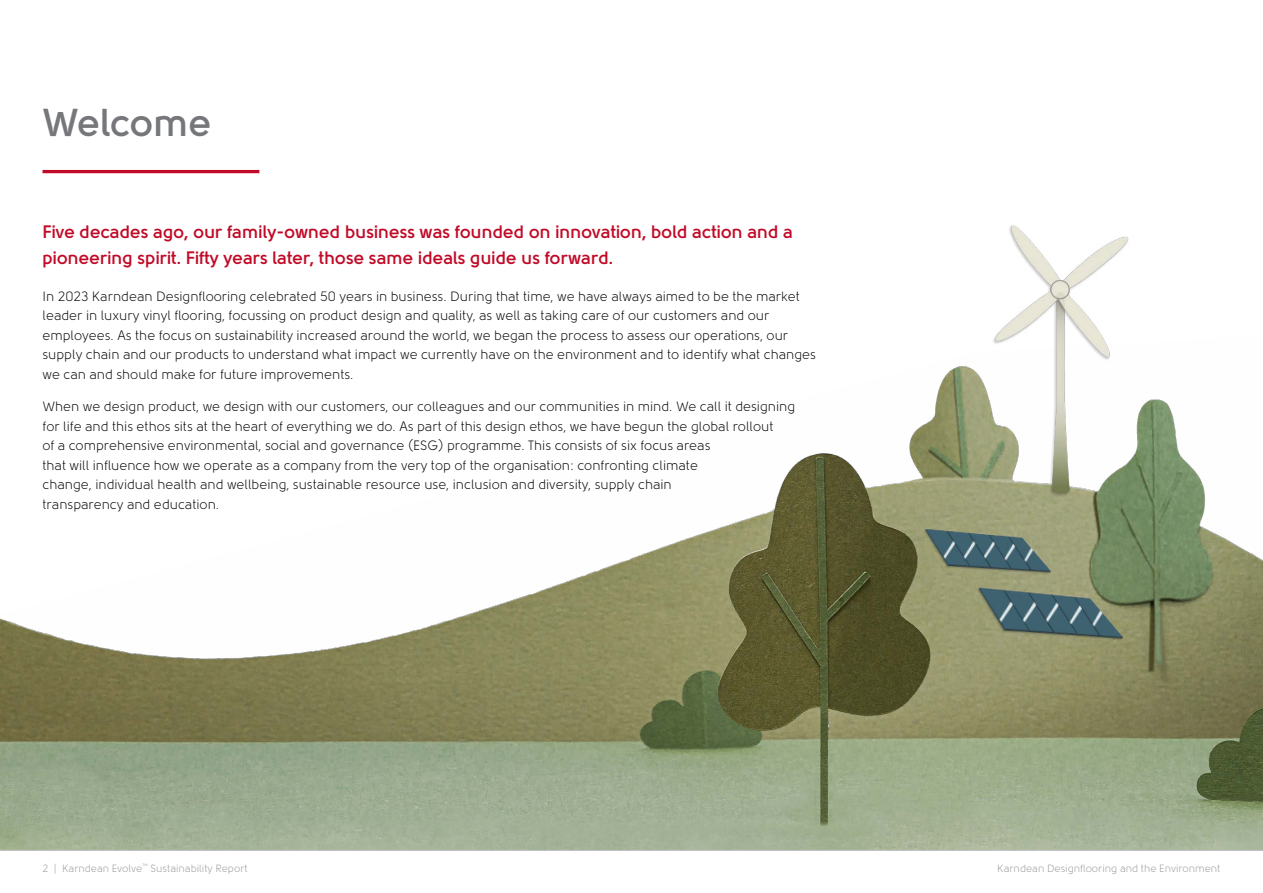
<style>
.page{position:relative;width:1263px;height:893px;background:#fff}
.page>*{position:absolute;margin:0;border:0;box-sizing:border-box;transform-origin:0 0}
.t1{font:700 38.85px "Solomon";color:#76777a}
.t2{font:700 18px/26.1px "Solomon";color:#c10a27}
.t3{font:13.5px/19.5px "Solomon";color:#000}
.t4{font:10.5px "Solomon";color:#97989a}
</style>
<div class="page">
<hr style="left:0;top:850px;width:1263px;height:1px;background:#97989a">
<img style="left:0;top:366px;width:1263px;height:484px">
<hr style="left:43px;top:170px;width:216px;height:3px;background:#c10a27">
<img style="left:903px;top:521px;width:239px;height:131px">
<img style="left:980px;top:225px;width:162px;height:277px">
<h1 class="t1" style="left:43px;top:100px;width:171px">Welcome</h1>
<h2 class="t2" style="left:43px;top:219px;width:752px">Five decades ago, our family-owned business was founded on innovation, bold action and a pioneering spirit. Fifty years later, those same ideals guide us forward.</h2>
<p class="t3" style="left:43px;top:287px;width:775px">In 2023 Karndean Designflooring celebrated 50 years in business. During that time, we have always aimed to be the market leader in luxury vinyl flooring, focussing on product design and quality, as well as taking care of our customers and our employees. As the focus on sustainability increased around the world, we began the process to assess our operations, our supply chain and our products to understand what impact we currently have on the environment and to identify what changes we can and should make for future improvements.</p>
<p class="t3" style="left:43px;top:397px;width:754px">When we design product, we design with our customers, our colleagues and our communities in mind. We call it designing for life and this ethos sits at the heart of everything we do. As part of this design ethos, we have begun the global rollout<br>of a comprehensive environmental, social and governance (ESG) programme. This consists of six focus areas<br>that will influence how we operate as a company from the very top of the organisation: confronting climate<br>change, individual health and wellbeing, sustainable resource use, inclusion and diversity, supply chain<br>transparency and education.</p>
<p class="t4" style="left:43px;top:863px;width:207px">2 | Karndean Evolve<sup>™</sup> Sustainability Report</p>
<p class="t4" style="left:997px;top:863px;width:225px">Karndean Designflooring and the Environment</p>
</div>
